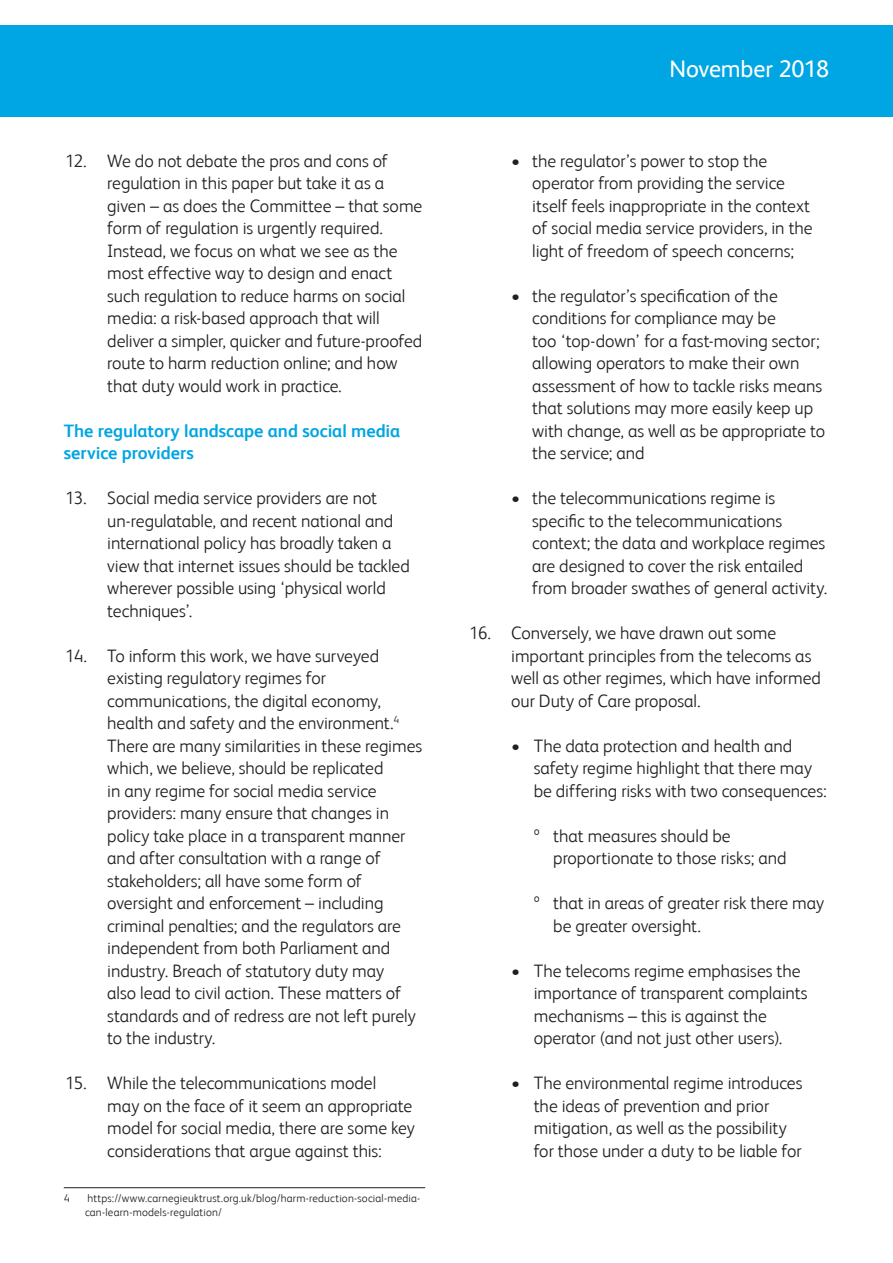
<style>
.page{position:relative;width:893px;height:1263px;background:#fff}
.page>*{position:absolute;margin:0;border:0;box-sizing:border-box;transform-origin:0 0}
._06_Bullets{font:24px "FS Albert";letter-spacing:-.01em;color:#fff}
._06_Bullets-2{font:300 18px/22.5px "FS Albert";letter-spacing:-.005em;color:#231f20}
._05_Body_text{font:700 18px/22.5px "FS Albert";color:#00a5e3}
._08_Footnote{font:300 11.25px/14.2px "FS Albert";letter-spacing:.015em;color:#231f20}
</style>
<div class="page">
<div style="left:0;top:26px;width:893px;height:91px;background:#00a5e3"></div>
<hr style="left:64px;top:1187px;width:361px;height:1px;background:#231f20">
<p class="_06_Bullets-2" style="left:107px;top:149px;width:317px;text-indent:-42px">12. We do not debate the pros and cons of regulation in this paper but take it as a given – as does the Committee – that some form of regulation is urgently required.<br>Instead, we focus on what we see as the most effective way to design and enact such regulation to reduce harms on social media: a risk-based approach that will deliver a simpler, quicker and future-proofed route to harm reduction online; and how that duty would work in practice.</p>
<p class="_05_Body_text" style="left:64px;top:419px;width:338px">The regulatory landscape and social media service providers</p>
<p class="_06_Bullets-2" style="left:107px;top:486px;width:304px;text-indent:-42px">13. Social media service providers are not un-regulatable, and recent national and international policy has broadly taken a view that internet issues should be tackled wherever possible using ‘physical world techniques’.</p>
<p class="_06_Bullets-2" style="left:107px;top:644px;width:316px;text-indent:-42px">14. To inform this work, we have surveyed existing regulatory regimes for communications, the digital economy, health and safety and the environment.<sup>4<br></sup>There are many similarities in these regimes which, we believe, should be replicated<br>in any regime for social media service providers: many ensure that changes in policy take place in a transparent manner and after consultation with a range of stakeholders; all have some form of oversight and enforcement – including criminal penalties; and the regulators are independent from both Parliament and industry. Breach of statutory duty may<br>also lead to civil action. These matters of standards and of redress are not left purely to the industry.</p>
<p class="_06_Bullets-2" style="left:107px;top:1071px;width:309px;text-indent:-42px">15. While the telecommunications model<br>may on the face of it seem an appropriate model for social media, there are some key considerations that argue against this:</p>
<p class="_08_Footnote" style="left:64px;top:1191px;width:8px">4</p>
<p class="_08_Footnote" style="left:85px;top:1191px;width:337px">https://www.carnegieuktrust.org.uk/blog/harm-reduction-social-media&shy;can-learn-models-regulation/</p>
<p class="_06_Bullets" style="left:669px;top:55px;width:161px">November 2018</p>
<p class="_06_Bullets-2" style="left:532px;top:149px;width:282px;text-indent:-21px">• the regulator’s power to stop the operator from providing the service itself feels inappropriate in the context of social media service providers, in the light of freedom of speech concerns;</p>
<p class="_06_Bullets-2" style="left:532px;top:284px;width:294px;text-indent:-21px">• the regulator’s specification of the conditions for compliance may be<br>too ‘top-down’ for a fast-moving sector; allowing operators to make their own assessment of how to tackle risks means that solutions may more easily keep up with change, as well as be appropriate to the service; and</p>
<p class="_06_Bullets-2" style="left:532px;top:486px;width:297px;text-indent:-21px">• the telecommunications regime is specific to the telecommunications context; the data and workplace regimes are designed to cover the risk entailed from broader swathes of general activity.</p>
<p class="_06_Bullets-2" style="left:511px;top:621px;width:311px;text-indent:-42px">16. Conversely, we have drawn out some important principles from the telecoms as well as other regimes, which have informed our Duty of Care proposal.</p>
<p class="_06_Bullets-2" style="left:534px;top:734px;width:294px;text-indent:-23px">• The data protection and health and safety regime highlight that there may be differing risks with two consequences:</p>
<p class="_06_Bullets-2" style="left:553px;top:824px;width:235px;text-indent:-20px">º that measures should be proportionate to those risks; and</p>
<p class="_06_Bullets-2" style="left:553px;top:891px;width:273px;text-indent:-20px">º that in areas of greater risk there may be greater oversight.</p>
<p class="_06_Bullets-2" style="left:534px;top:959px;width:275px;text-indent:-23px">• The telecoms regime emphasises the importance of transparent complaints mechanisms – this is against the operator (and not just other users).</p>
<p class="_06_Bullets-2" style="left:534px;top:1071px;width:270px;text-indent:-23px">• The environmental regime introduces the ideas of prevention and prior mitigation, as well as the possibility for those under a duty to be liable for</p>
</div>
